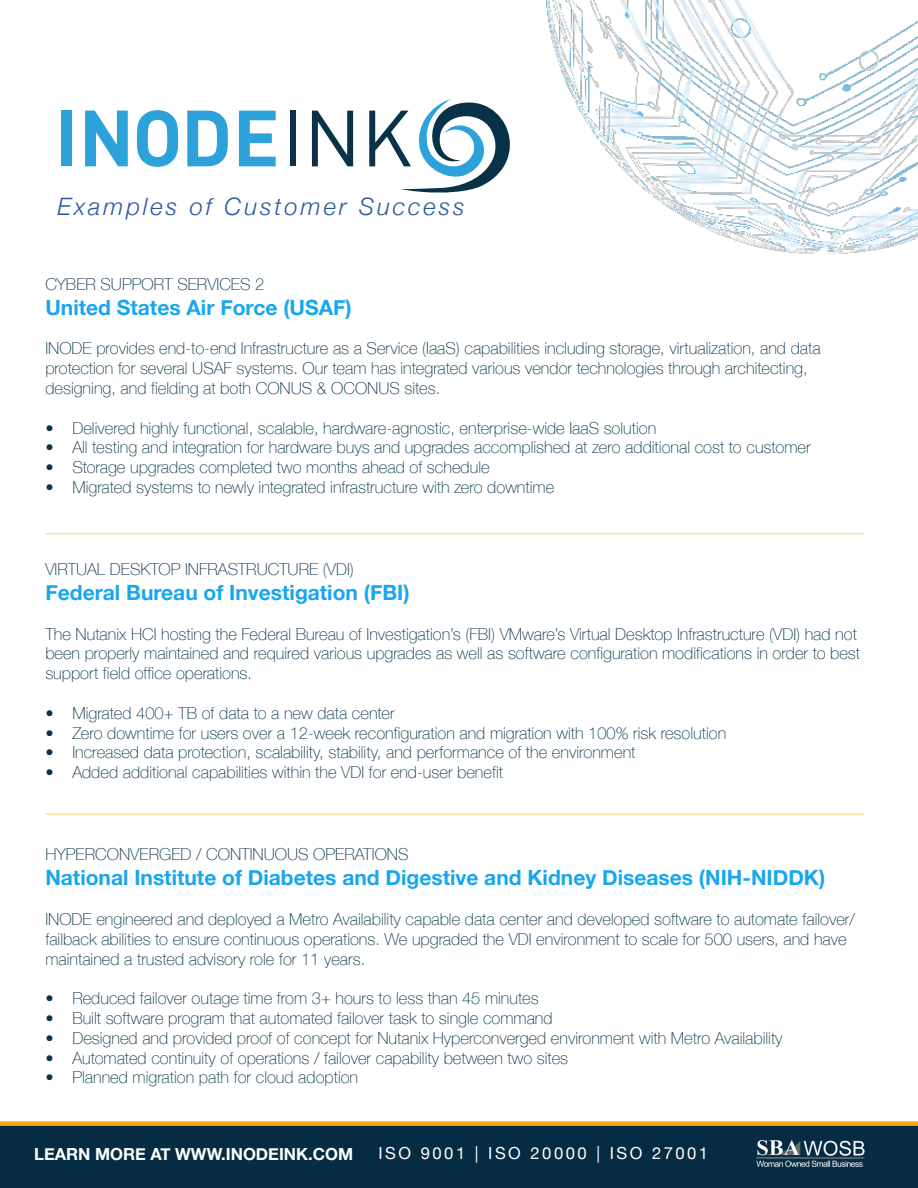
<style>
.page{position:relative;width:918px;height:1188px;background:#fff}
.page>*{position:absolute;margin:0;border:0;box-sizing:border-box;transform-origin:0 0}
.t1{font:italic 300 24px "Helvetica Neue";letter-spacing:.12em;color:#2a58a1}
.t2{font:700 21px "Helvetica Neue";color:#18a6ee}
.t3{font:700 16.65px "Helvetica Neue";color:#fff}
.t4{font:16.65px "Helvetica Neue";letter-spacing:.15em;color:#fff}
.t5{font:100 16.5px/19.8px "Helvetica Neue";color:#083349}
</style>
<div class="page">
<img style="left:546px;top:0;width:372px;height:254px">
<div style="left:61px;top:111px;width:11px;height:55px;background:#2ca1da"></div>
<svg style="left:85px;top:111px;width:43px;height:55px"></svg>
<svg style="left:137px;top:110px;width:41px;height:57px"></svg>
<svg style="left:187px;top:111px;width:41px;height:55px"></svg>
<svg style="left:239px;top:111px;width:37px;height:55px"></svg>
<div style="left:290px;top:111px;width:6px;height:55px;background:#083248"></div>
<svg style="left:312px;top:111px;width:41px;height:55px"></svg>
<svg style="left:369px;top:99px;width:141px;height:94px"></svg>
<div style="left:0;top:1126px;width:918px;height:62px;background:#062c43"></div>
<img style="left:756px;top:1140px;width:109px;height:27px">
<div style="left:0;top:1121px;width:918px;height:5px;background:#faa916"></div>
<hr style="left:45px;top:533px;width:819px;height:1px;background:#faa916">
<hr style="left:45px;top:814px;width:819px;height:1px;background:#faa916">
<p class="t1" style="left:58px;top:188px;width:409px">Examples of Customer Success</p>
<p class="t5" style="left:45px;top:273px;width:221px">CYBER SUPPORT SERVICES 2</p>
<p class="t2" style="left:45px;top:291px;width:308px">United States Air Force (USAF)</p>
<p class="t5" style="left:45px;top:338px;width:777px">INODE provides end-to-end Infrastructure as a Service (IaaS) capabilities including storage, virtualization, and data protection for several USAF systems. Our team has integrated various vendor technologies through architecting, designing, and fielding at both CONUS &amp; OCONUS sites.</p>
<p class="t5" style="left:45px;top:417px;width:612px">• Delivered highly functional, scalable, hardware-agnostic, enterprise-wide IaaS solution</p>
<p class="t5" style="left:45px;top:437px;width:767px">• All testing and integration for hardware buys and upgrades accomplished at zero additional cost to customer</p>
<p class="t5" style="left:45px;top:457px;width:446px">• Storage upgrades completed two months ahead of schedule</p>
<p class="t5" style="left:45px;top:476px;width:510px">• Migrated systems to newly integrated infrastructure with zero downtime</p>
<p class="t5" style="left:45px;top:558px;width:310px">VIRTUAL DESKTOP INFRASTRUCTURE (VDI)</p>
<p class="t2" style="left:45px;top:576px;width:366px">Federal Bureau of Investigation (FBI)</p>
<p class="t5" style="left:45px;top:623px;width:816px">The Nutanix HCI hosting the Federal Bureau of Investigation’s (FBI) VMware’s Virtual Desktop Infrastructure (VDI) had not been properly maintained and required various upgrades as well as software configuration modifications in order to best support field office operations.</p>
<p class="t5" style="left:45px;top:702px;width:351px">• Migrated 400+ TB of data to a new data center</p>
<p class="t5" style="left:45px;top:722px;width:682px">• Zero downtime for users over a 12-week reconfiguration and migration with 100% risk resolution</p>
<p class="t5" style="left:45px;top:742px;width:592px">• Increased data protection, scalability, stability, and performance of the environment</p>
<p class="t5" style="left:45px;top:762px;width:459px">• Added additional capabilities within the VDI for end-user benefit</p>
<p class="t5" style="left:45px;top:844px;width:365px">HYPERCONVERGED / CONTINUOUS OPERATIONS</p>
<p class="t2" style="left:45px;top:861px;width:781px">National Institute of Diabetes and Digestive and Kidney Diseases (NIH-NIDDK)</p>
<p class="t5" style="left:45px;top:908px;width:811px">INODE engineered and deployed a Metro Availability capable data center and developed software to automate failover/ failback abilities to ensure continuous operations. We upgraded the VDI environment to scale for 500 users, and have maintained a trusted advisory role for 11 years.</p>
<p class="t5" style="left:45px;top:988px;width:495px">• Reduced failover outage time from 3+ hours to less than 45 minutes</p>
<p class="t5" style="left:45px;top:1007px;width:509px">• Built software program that automated failover task to single command</p>
<p class="t5" style="left:45px;top:1027px;width:739px">• Designed and provided proof of concept for Nutanix Hyperconverged environment with Metro Availability</p>
<p class="t5" style="left:45px;top:1047px;width:524px">• Automated continuity of operations / failover capability between two sites</p>
<p class="t5" style="left:45px;top:1067px;width:314px">• Planned migration path for cloud adoption</p>
<p class="t3" style="left:34px;top:1141px;width:321px">LEARN MORE AT WWW.INODEINK.COM</p>
<p class="t4" style="left:378px;top:1141px;width:331px">ISO 9001 | ISO 20000 | ISO 27001</p>
</div>
